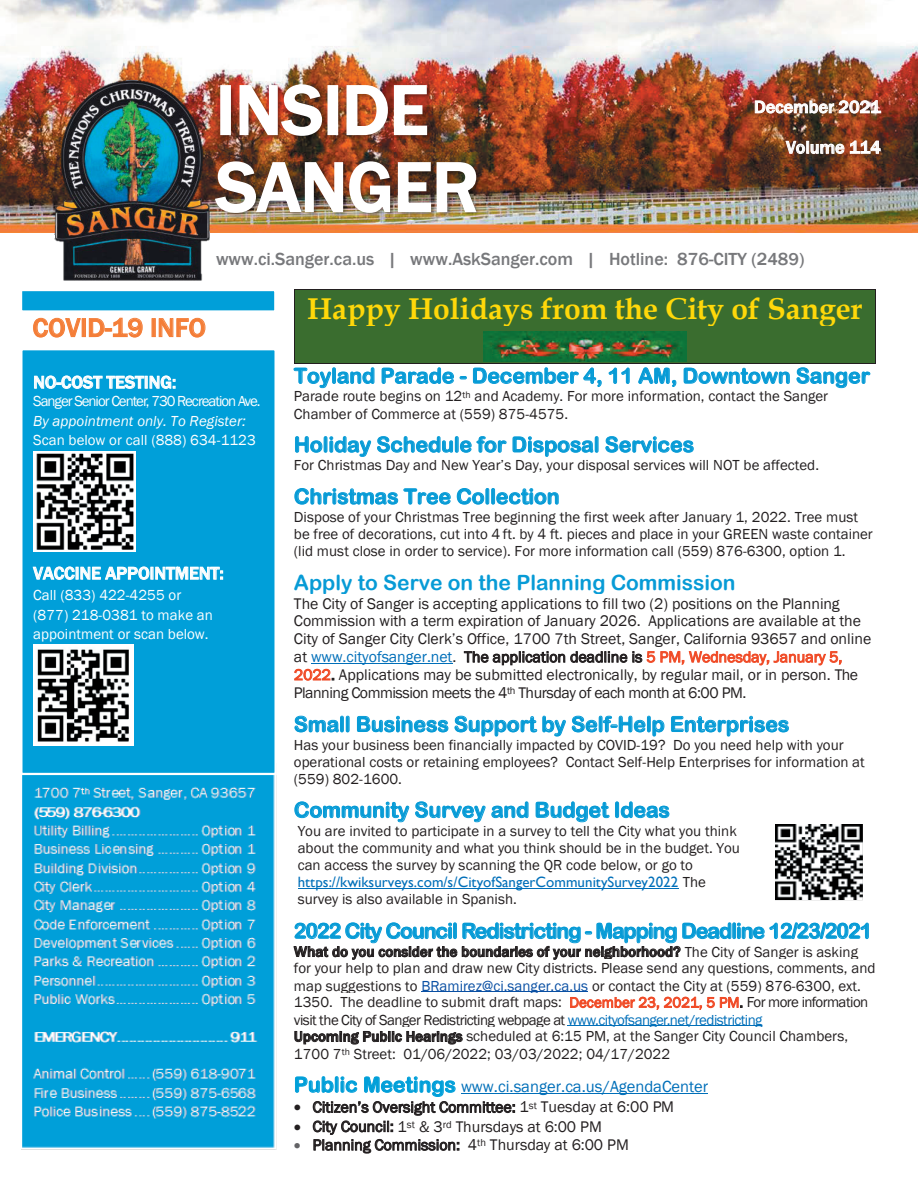
<style>
.page{position:relative;width:918px;height:1188px;background:#fff}
.page>*{position:absolute;margin:0;border:0;box-sizing:border-box;transform-origin:0 0}
.t1{font:500 72px/77.1px "Franklin Gothic";color:#fff}
.t2{font:700 30px "Book Antiqua";color:#ffd80a}
.t3{font:500 27px "Franklin Gothic";color:#f47e38}
.t4{font:21px "Arial Rounded MT Bold";color:#079bd6}
.t5{font:21px "Arial Rounded MT Bold";letter-spacing:-.045em;color:#079bd6}
.t6{font:500 18px "Franklin Gothic";color:#77787b}
.t7{font:500 18px "Franklin Gothic";color:#fff}
.t8{font:16.5px "Franklin Gothic";color:#006fb9}
.t9{font:15.9px/17.9px "Franklin Gothic";color:#231f20}
.t10{font:15px/17px "Franklin Gothic";color:#231f20}
.t11{font:15px/19.5px "Franklin Gothic";color:#fff}
.t12{font:15px "Gill Sans";letter-spacing:.005em;color:#006fb9}
.t13{font:15px "Franklin Gothic";letter-spacing:-.07em;color:#fff}
.t14{font:italic 15px "Franklin Gothic";color:#fff}
.s1{font-weight:400}
.s2{color:#006fb9}
.s3{color:#f04b27}
.s4{font-family:"Franklin Gothic";color:#231f20}
.s5{font-weight:500}
.s6{color:#094fa3}
.s7{font-family:"Arial Rounded MT Bold";font-size:21px;color:#009fd9}
.s8{color:#636366}
</style>
<div class="page">
<img style="left:0;top:0;width:918px;height:232px">
<img style="left:755px;top:100px;width:126px;height:14px">
<svg style="left:785px;top:141px;width:96px;height:13px"></svg>
<img style="left:173px;top:45px;width:346px;height:77px">
<div style="left:220px;top:85px;width:11px;height:50px;border:2px solid #fff"></div>
<img style="left:238px;top:83px;width:85px;height:39px">
<div style="left:327px;top:85px;width:11px;height:50px;border:2px solid #fff"></div>
<img style="left:345px;top:84px;width:83px;height:38px">
<img style="left:209px;top:122px;width:360px;height:118px">
<img style="left:214px;top:160px;width:177px;height:54px">
<img style="left:397px;top:161px;width:81px;height:52px">
<div style="left:295px;top:290px;width:580px;height:73px;background:#3a6d2f"></div>
<hr style="left:295px;top:290px;width:580px;height:1px;background:#231f20">
<hr style="left:294px;top:290px;width:1px;height:73px;background:#231f20">
<hr style="left:295px;top:363px;width:580px;height:1px;background:#231f20">
<hr style="left:875px;top:290px;width:1px;height:73px;background:#231f20">
<svg style="left:293px;top:363px;width:82px;height:25px"></svg>
<svg style="left:381px;top:367px;width:86px;height:17px"></svg>
<svg style="left:473px;top:367px;width:129px;height:20px"></svg>
<svg style="left:608px;top:367px;width:22px;height:17px"></svg>
<svg style="left:638px;top:367px;width:39px;height:20px"></svg>
<svg style="left:684px;top:368px;width:106px;height:16px"></svg>
<svg style="left:796px;top:363px;width:80px;height:25px"></svg>
<svg style="left:295px;top:436px;width:76px;height:21px"></svg>
<svg style="left:377px;top:436px;width:222px;height:21px"></svg>
<svg style="left:605px;top:436px;width:89px;height:17px"></svg>
<svg style="left:294px;top:488px;width:157px;height:17px"></svg>
<svg style="left:457px;top:488px;width:102px;height:17px"></svg>
<svg style="left:464px;top:651px;width:163px;height:14px"></svg>
<svg style="left:633px;top:650px;width:209px;height:15px"></svg>
<hr style="left:311px;top:663px;width:142px;height:1px;background:#006fb9">
<svg style="left:294px;top:669px;width:40px;height:12px"></svg>
<svg style="left:294px;top:715px;width:56px;height:17px"></svg>
<svg style="left:357px;top:716px;width:209px;height:21px"></svg>
<svg style="left:572px;top:715px;width:93px;height:22px"></svg>
<svg style="left:671px;top:716px;width:118px;height:21px"></svg>
<svg style="left:294px;top:801px;width:115px;height:22px"></svg>
<svg style="left:415px;top:801px;width:114px;height:22px"></svg>
<svg style="left:536px;top:801px;width:134px;height:21px"></svg>
<hr style="left:298px;top:888px;width:380px;height:1px;background:#006fb9">
<svg style="left:294px;top:922px;width:575px;height:38px"></svg>
<hr style="left:421px;top:992px;width:167px;height:1px;background:#094fa3">
<svg style="left:570px;top:996px;width:172px;height:14px"></svg>
<hr style="left:568px;top:1026px;width:194px;height:1px;background:#006fb9">
<svg style="left:295px;top:1031px;width:168px;height:14px"></svg>
<hr style="left:461px;top:1093px;width:247px;height:1px;background:#006fb9">
<svg style="left:295px;top:1076px;width:220px;height:78px"></svg>
<img style="left:21px;top:775px;width:256px;height:375px">
<img style="left:484px;top:331px;width:202px;height:31px">
<img style="left:54px;top:81px;width:155px;height:200px">
<div style="left:21px;top:349px;width:255px;height:425px;background:#009fd9"></div>
<div style="left:20px;top:348px;width:257px;height:427px;border:2px solid #fff"></div>
<svg style="left:34px;top:376px;width:141px;height:13px"></svg>
<svg style="left:33px;top:566px;width:190px;height:14px"></svg>
<img style="left:33px;top:451px;width:102px;height:101px">
<img style="left:33px;top:645px;width:101px;height:100px">
<div style="left:21px;top:301px;width:255px;height:49px;background:#fff"></div>
<svg style="left:33px;top:318px;width:48px;height:20px"></svg>
<div style="left:82px;top:318px;width:4px;height:19px;border:1px solid #f47e38"></div>
<svg style="left:89px;top:317px;width:54px;height:21px"></svg>
<div style="left:152px;top:318px;width:4px;height:19px;border:1px solid #f47e38"></div>
<svg style="left:159px;top:318px;width:47px;height:20px"></svg>
<div style="left:21px;top:290px;width:254px;height:22px;background:#009fd9"></div>
<div style="left:20px;top:289px;width:256px;height:24px;border:2px solid #fff"></div>
<img style="left:776px;top:825px;width:87px;height:76px">
<h1 class="t1" style="left:216px;top:72px;width:264px">INSIDE<br>SANGER</h1>
<p class="t7" style="left:754px;top:96px;width:128px">December 2021</p>
<p class="t7" style="left:786px;top:136px;width:96px">Volume 114</p>
<h3 class="t3" style="left:33px;top:311px;width:175px">COVID-19 INFO</h3>
<p class="t6" style="left:216px;top:248px;width:590px">www.ci.Sanger.ca.us | www.AskSanger.com | Hotline: 876-CITY (2489)</p>
<h2 class="t2" style="left:307px;top:288px;width:557px">Happy Holidays from the City of Sanger</h2>
<p class="t7" style="left:33px;top:371px;width:145px">NO-COST TESTING<span class="s1">:</span></p>
<p class="t13" style="left:33px;top:392px;width:229px">Sanger Senior Center, 730 Recreation Ave.</p>
<p class="t14" style="left:33px;top:411px;width:214px">By appointment only. To Register:</p>
<p class="t11" style="left:33px;top:431px;width:224px">Scan below or call (888) 634-1123</p>
<p class="t7" style="left:33px;top:562px;width:192px">VACCINE APPOINTMENT:</p>
<p class="t11" style="left:33px;top:586px;width:181px">Call (833) 422-4255 or (877) 218-0381 to make an appointment or scan below.</p>
<h3 class="t4" style="left:294px;top:363px;width:578px">Toyland Parade - December 4, 11 AM, Downtown Sanger</h3>
<p class="t10" style="left:294px;top:388px;width:536px">Parade route begins on 12<sup>th</sup> and Academy. For more information, contact the Sanger<br>Chamber of Commerce at (559) 875-4575.</p>
<h3 class="t4" style="left:294px;top:432px;width:402px">Holiday Schedule for Disposal Services</h3>
<p class="t10" style="left:294px;top:457px;width:527px">For Christmas Day and New Year’s Day, your disposal services will NOT be affected.</p>
<h3 class="t4" style="left:294px;top:484px;width:267px">Christmas Tree Collection</h3>
<p class="t10" style="left:294px;top:509px;width:580px">Dispose of your Christmas Tree beginning the first week after January 1, 2022. Tree must be free of decorations, cut into 4 ft. by 4 ft. pieces and place in your GREEN waste container (lid must close in order to service). For more information call (559) 876-6300, option 1.</p>
<h3 class="t4" style="left:294px;top:570px;width:443px">Apply to Serve on the Planning Commission</h3>
<p class="t9" style="left:294px;top:595px;width:579px">The City of Sanger is accepting applications to fill two (2) positions on the Planning Commission with a term expiration of January 2026. Applications are available at the City of Sanger City Clerk’s Office, 1700 7th Street, Sanger, California 93657 and online at <span class="s2">www.cityofsanger.net</span>. The application deadline is <span class="s3">5 PM, Wednesday, January 5, 2022</span>. Applications may be submitted electronically, by regular mail, or in person. The Planning Commission meets the 4<sup>th</sup> Thursday of each month at 6:00 PM.</p>
<h3 class="t4" style="left:294px;top:712px;width:497px">Small Business Support by Self-Help Enterprises</h3>
<p class="t10" style="left:294px;top:737px;width:572px">Has your business been financially impacted by COVID-19? Do you need help with your operational costs or retaining employees? Contact Self-Help Enterprises for information at (559) 802-1600.</p>
<h3 class="t4" style="left:294px;top:798px;width:377px">Community Survey and Budget Ideas</h3>
<p class="t10" style="left:298px;top:822px;width:444px">You are invited to participate in a survey to tell the City what you think about the community and what you think should be in the budget. You can access the survey by scanning the QR code below, or go to</p>
<p class="t12" style="left:298px;top:873px;width:410px">https://kwiksurveys.com/s/CityofSangerCommunitySurvey2022 <span class="s4">The</span></p>
<p class="t10" style="left:298px;top:891px;width:221px">survey is also available in Spanish.</p>
<h3 class="t5" style="left:294px;top:918px;width:580px">2022 City Council Redistricting - Mapping Deadline 12/23/2021</h3>
<p class="t10" style="left:294px;top:943px;width:583px"><span class="s5">What do you consider the boundaries of your neighborhood?</span> The City of Sanger is asking for your help to plan and draw new City districts. Please send any questions, comments, and map suggestions to <span class="s6">BRamirez@ci.sanger.ca.us</span> or contact the City at (559) 876-6300, ext.<br>1350. The deadline to submit draft maps: <span class="s3">December 23, 2021, 5 PM</span>. For more information visit the City of Sanger Redistricting webpage at <span class="s2">www.cityofsanger.net/redistricting<br></span><span class="s5">Upcoming Public Hearings</span> scheduled at 6:15 PM, at the Sanger City Council Chambers, 1700 7<sup>th</sup> Street: 01/06/2022; 03/03/2022; 04/17/2022</p>
<p class="t8" style="left:294px;top:1076px;width:416px"><span class="s7">Public Meetings</span> www.ci.sanger.ca.us/AgendaCenter</p>
<p class="t9" style="left:294px;top:1099px;width:382px">• Citizen’s Oversight Committee: 1<sup>st</sup> Tuesday at 6:00 PM</p>
<p class="t9" style="left:294px;top:1118px;width:310px">• City Council: 1<sup>st</sup> &amp; 3<sup>rd</sup> Thursdays at 6:00 PM</p>
<p class="t9" style="left:294px;top:1136px;width:337px"><span class="s8">•</span> Planning Commission: 4<sup>th</sup> Thursday at 6:00 PM</p>
</div>
